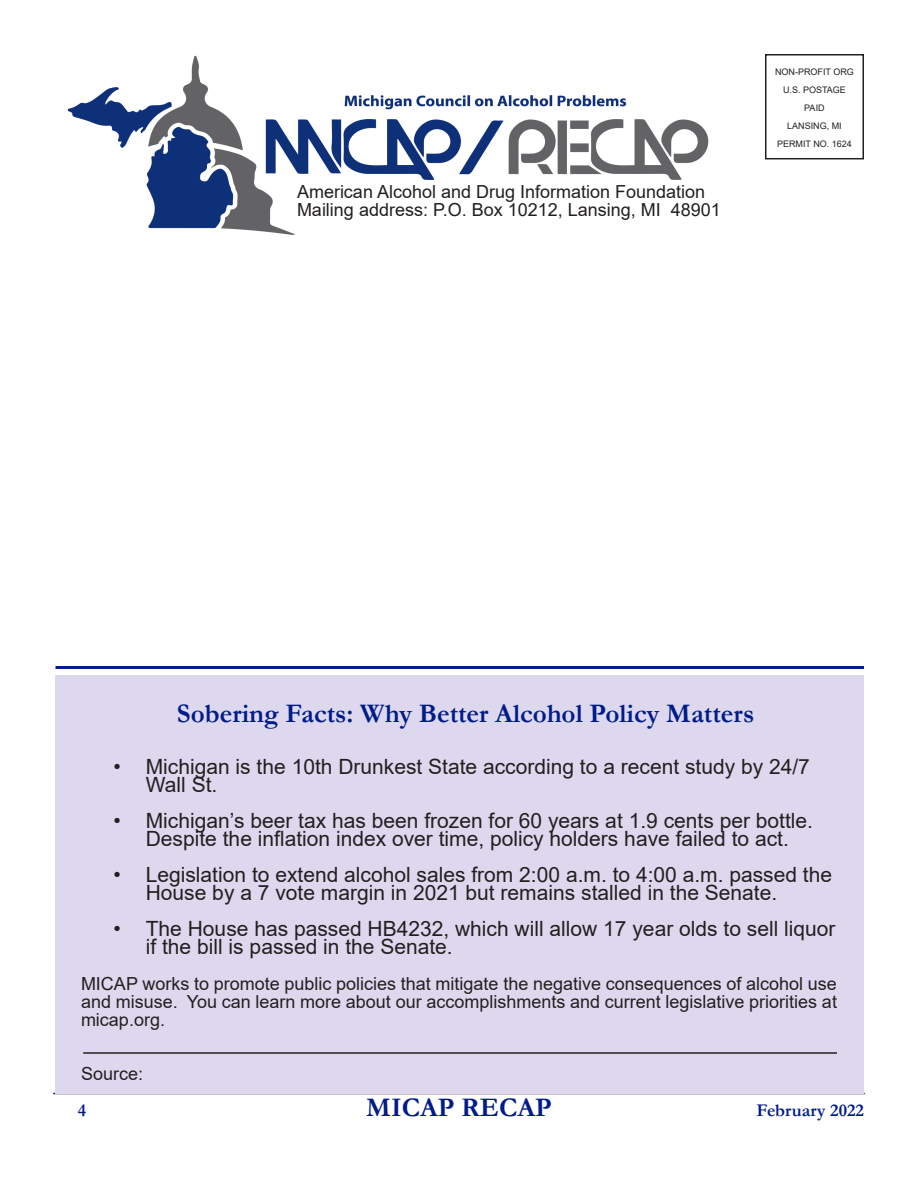
<style>
.page{position:relative;width:918px;height:1188px;background:#fff}
.page>*{position:absolute;margin:0;border:0;box-sizing:border-box;transform-origin:0 0}
.Topic_Title{font:700 27px "Garamond";color:#001c88}
.t1{font:21px/18px "Arial";color:#231f20}
.parapraph_style{font:18px/18px "Arial";color:#231f20;text-align:justify}
.Topic_Title-2{font:700 18px "Garamond";color:#001c88}
.parapraph_style-2{font:9px "Arial";color:#231f20}
</style>
<div class="page">
<div style="left:765px;top:54px;width:99px;height:105px;border:2px solid #231f20"></div>
<hr style="left:53px;top:1093px;width:812px;height:1px;background:#231f20">
<hr style="left:56px;top:666px;width:808px;height:3px;background:#001c88">
<img style="left:67px;top:55px;width:642px;height:180px">
<div style="left:56px;top:675px;width:808px;height:419px;background:#ddd8ee"></div>
<hr style="left:83px;top:1052px;width:754px;height:2px;background:#231f20">
<p class="parapraph_style" style="left:297px;top:183px;width:410px">American Alcohol and Drug Information Foundation</p>
<p class="parapraph_style" style="left:297px;top:201px;width:425px">Mailing address: P.O. Box 10212, Lansing, MI 48901</p>
<p class="parapraph_style-2" style="left:775px;top:66px;width:80px">NON-PROFIT ORG</p>
<p class="parapraph_style-2" style="left:783px;top:84px;width:64px">U.S. POSTAGE</p>
<p class="parapraph_style-2" style="left:804px;top:102px;width:22px">PAID</p>
<p class="parapraph_style-2" style="left:787px;top:120px;width:56px">LANSING, MI</p>
<p class="parapraph_style-2" style="left:777px;top:138px;width:76px">PERMIT NO. 1624</p>
<p class="Topic_Title" style="left:177px;top:695px;width:579px">Sobering Facts: Why Better Alcohol Policy Matters</p>
<p class="t1" style="left:146px;top:757px;width:666px;text-indent:-32px">• Michigan is the 10th Drunkest State according to a recent study by 24/7<br>Wall St.</p>
<p class="t1" style="left:113px;top:811px;width:701px;text-align:center">• Michigan’s beer tax has been frozen for 60 years at 1.9 cents per bottle.<br>Despite the inflation index over time, policy holders have failed to act.</p>
<p class="t1" style="left:146px;top:865px;width:688px;text-indent:-32px">• Legislation to extend alcohol sales from 2:00 a.m. to 4:00 a.m. passed the<br>House by a 7 vote margin in 2021 but remains stalled in the Senate.</p>
<p class="t1" style="left:146px;top:919px;width:691px;text-indent:-32px">• The House has passed HB4232, which will allow 17 year olds to sell liquor if the bill is passed in the Senate.</p>
<p class="parapraph_style" style="left:81px;top:975px;width:758px">MICAP works to promote public policies that mitigate the negative consequences of alcohol use and misuse. You can learn more about our accomplishments and current legislative priorities at micap.org.</p>
<p class="parapraph_style" style="left:81px;top:1065px;width:64px">Source:</p>
<p class="Topic_Title-2" style="left:78px;top:1098px;width:10px">4</p>
<p class="Topic_Title" style="left:366px;top:1089px;width:187px">MICAP RECAP</p>
<p class="Topic_Title-2" style="left:756px;top:1098px;width:109px">February 2022</p>
</div>
